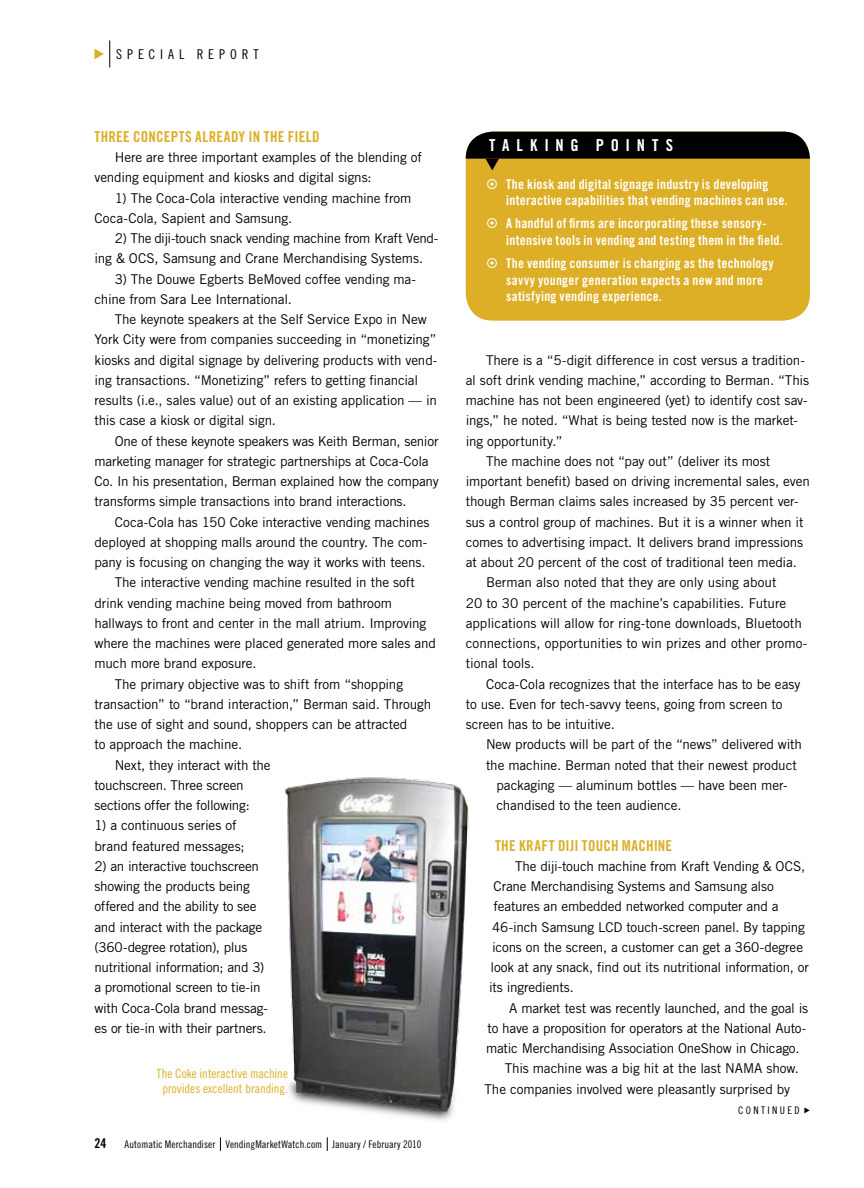
<style>
.page{position:relative;width:864px;height:1188px;background:#fff}
.page>*{position:absolute;margin:0;border:0;box-sizing:border-box;transform-origin:0 0}
.t1{font:16.5px "Trade Gothic LT Std Bd Cn 20";color:#fff}
.t2{font:15px "Trade Gothic LT Std Bd Cn 20";letter-spacing:.03em;color:#dcaf27}
.t3{font:13.5px/20.2px "Trade Gothic LT Std";letter-spacing:-.01em;color:#000}
.t4{font:13.5px/16.5px "Trade Gothic LT Std Bd Cn 20";letter-spacing:.015em;color:#fff}
.t5{font:13.5px "Trade Gothic LT Std Cn 18";letter-spacing:.37em;color:#000}
.t6{font:13.5px "Trade Gothic LT Std Bd Cn 20";color:#000}
.t7{font:12.75px/15px "Trade Gothic LT Std Cn 18";color:#dcaf27;text-align:center}
.t8{font:10.5px "Trade Gothic LT Std Cn 18";letter-spacing:.005em;color:#000}
</style>
<div class="page">
<img style="left:219px;top:777px;width:250px;height:374px">
<div style="left:466px;top:132px;width:344px;height:189px;background:#dcaf27;border-radius:27px"></div>
<svg style="left:466px;top:132px;width:344px;height:38px"></svg>
<svg style="left:94px;top:40px;width:16px;height:28px"></svg>
<svg style="left:220px;top:1137px;width:1px;height:14px"></svg>
<svg style="left:327px;top:1137px;width:1px;height:14px"></svg>
<p class="t5" style="left:116px;top:46px;width:142px">special report</p>
<p class="t2" style="left:94px;top:127px;width:227px">Three concepts already in the field</p>
<p class="t3" style="left:94px;top:147px;width:329px;text-indent:20px">Here are three important examples of the blending of vending equipment and kiosks and digital signs:</p>
<p class="t3" style="left:94px;top:187px;width:318px;text-indent:20px">1) The Coca-Cola interactive vending machine from<br>Coca-Cola, Sapient and Samsung.</p>
<p class="t3" style="left:95px;top:228px;width:345px;text-indent:20px">2) The diji-touch snack vending machine from Kraft Vend&shy;ing &amp; OCS, Samsung and Crane Merchandising Systems.</p>
<p class="t3" style="left:95px;top:268px;width:323px;text-indent:20px">3) The Douwe Egberts BeMoved coffee vending ma&shy;chine from Sara Lee International.</p>
<p class="t3" style="left:95px;top:309px;width:344px;text-indent:20px">The keynote speakers at the Self Service Expo in New York City were from companies succeeding in “monetizing” kiosks and digital signage by delivering products with vend&shy;ing transactions. “Monetizing” refers to getting financial results (i.e., sales value) out of an existing application — in this case a kiosk or digital sign.</p>
<p class="t3" style="left:95px;top:430px;width:346px;text-indent:20px">One of these keynote speakers was Keith Berman, senior marketing manager for strategic partnerships at Coca-Cola Co. In his presentation, Berman explained how the company transforms simple transactions into brand interactions.</p>
<p class="t3" style="left:115px;top:511px;width:316px">Coca-Cola has 150 Coke interactive vending machines</p>
<p class="t3" style="left:95px;top:532px;width:334px">deployed at shopping malls around the country. The com-</p>
<p class="t3" style="left:95px;top:552px;width:333px">pany is focusing on changing the way it works with teens.</p>
<p class="t3" style="left:115px;top:572px;width:302px">The interactive vending machine resulted in the soft</p>
<p class="t3" style="left:95px;top:592px;width:299px">drink vending machine being moved from bathroom</p>
<p class="t3" style="left:95px;top:613px;width:333px">hallways to front and center in the mall atrium. Improving</p>
<p class="t3" style="left:95px;top:633px;width:343px">where the machines were placed generated more sales and</p>
<p class="t3" style="left:95px;top:653px;width:164px">much more brand exposure.</p>
<p class="t3" style="left:115px;top:673px;width:290px">The primary objective was to shift from “shopping</p>
<p class="t3" style="left:95px;top:694px;width:338px">transaction” to “brand interaction,” Berman said. Through</p>
<p class="t3" style="left:95px;top:714px;width:314px">the use of sight and sound, shoppers can be attracted</p>
<p class="t3" style="left:95px;top:734px;width:149px">to approach the machine.</p>
<p class="t3" style="left:115px;top:754px;width:157px">Next, they interact with the</p>
<p class="t3" style="left:95px;top:775px;width:151px">touchscreen. Three screen</p>
<p class="t3" style="left:95px;top:795px;width:157px">sections offer the following:</p>
<p class="t3" style="left:95px;top:815px;width:152px">1) a continuous series of brand featured messages;</p>
<p class="t3" style="left:95px;top:856px;width:175px">2) an interactive touchscreen showing the products being offered and the ability to see and interact with the package (360-degree rotation), plus nutritional information; and 3) a promotional screen to tie-in with Coca-Cola brand messag&shy;es or tie-in with their partners.</p>
<p class="t7" style="left:157px;top:1066px;width:133px">The Coke interactive machine provides excellent branding.</p>
<p class="t6" style="left:94px;top:1134px;width:14px">24</p>
<p class="t8" style="left:125px;top:1138px;width:298px">Automatic Merchandiser VendingMarketWatch.com January / February 2010</p>
<p class="t1" style="left:489px;top:135px;width:185px">ta lki ng poi nt s</p>
<p class="t4" style="left:506px;top:175px;width:283px">The kiosk and digital signage industry is developing interactive capabilities that vending machines can use.</p>
<p class="t4" style="left:506px;top:215px;width:278px">A handful of firms are incorporating these sensory&shy;intensive tools in vending and testing them in the field.</p>
<p class="t4" style="left:506px;top:255px;width:269px">The vending consumer is changing as the technology savvy younger generation expects a new and more satisfying vending experience.</p>
<p class="t3" style="left:486px;top:349px;width:320px">There is a “5-digit difference in cost versus a tradition-</p>
<p class="t3" style="left:466px;top:370px;width:345px">al soft drink vending machine,” according to Berman. “This</p>
<p class="t3" style="left:466px;top:390px;width:344px">machine has not been engineered (yet) to identify cost sav-</p>
<p class="t3" style="left:466px;top:410px;width:334px">ings,” he noted. “What is being tested now is the market-</p>
<p class="t3" style="left:466px;top:430px;width:98px">ing opportunity.”</p>
<p class="t3" style="left:486px;top:451px;width:286px">The machine does not “pay out” (deliver its most</p>
<p class="t3" style="left:466px;top:471px;width:346px">important benefit) based on driving incremental sales, even</p>
<p class="t3" style="left:466px;top:491px;width:334px">though Berman claims sales increased by 35 percent ver-</p>
<p class="t3" style="left:466px;top:511px;width:339px">sus a control group of machines. But it is a winner when it</p>
<p class="t3" style="left:466px;top:532px;width:339px">comes to advertising impact. It delivers brand impressions</p>
<p class="t3" style="left:466px;top:552px;width:333px">at about 20 percent of the cost of traditional teen media.</p>
<p class="t3" style="left:486px;top:572px;width:292px">Berman also noted that they are only using about</p>
<p class="t3" style="left:466px;top:592px;width:322px">20 to 30 percent of the machine’s capabilities. Future</p>
<p class="t3" style="left:466px;top:613px;width:338px">applications will allow for ring-tone downloads, Bluetooth</p>
<p class="t3" style="left:466px;top:633px;width:343px">connections, opportunities to win prizes and other promo-</p>
<p class="t3" style="left:466px;top:653px;width:70px">tional tools.</p>
<p class="t3" style="left:486px;top:673px;width:316px">Coca-Cola recognizes that the interface has to be easy</p>
<p class="t3" style="left:466px;top:694px;width:318px">to use. Even for tech-savvy teens, going from screen to</p>
<p class="t3" style="left:466px;top:714px;width:151px">screen has to be intuitive.</p>
<p class="t3" style="left:486px;top:734px;width:318px">New products will be part of the “news” delivered with</p>
<p class="t3" style="left:486px;top:754px;width:312px">the machine. Berman noted that their newest product</p>
<p class="t3" style="left:497px;top:775px;width:293px">packaging — aluminum bottles — have been mer-</p>
<p class="t3" style="left:497px;top:795px;width:187px">chandised to the teen audience.</p>
<p class="t2" style="left:495px;top:836px;width:179px">The kraft diji touch machine</p>
<p class="t3" style="left:515px;top:856px;width:291px">The diji-touch machine from Kraft Vending &amp; OCS,</p>
<p class="t3" style="left:494px;top:876px;width:282px">Crane Merchandising Systems and Samsung also</p>
<p class="t3" style="left:494px;top:896px;width:286px">features an embedded networked computer and a</p>
<p class="t3" style="left:492px;top:916px;width:314px">46-inch Samsung LCD touch-screen panel. By tapping</p>
<p class="t3" style="left:492px;top:937px;width:313px">icons on the screen, a customer can get a 360-degree</p>
<p class="t3" style="left:491px;top:957px;width:320px">look at any snack, find out its nutritional information, or</p>
<p class="t3" style="left:489px;top:977px;width:87px">its ingredients.</p>
<p class="t3" style="left:509px;top:997px;width:301px">A market test was recently launched, and the goal is</p>
<p class="t3" style="left:488px;top:1018px;width:320px">to have a proposition for operators at the National Auto-</p>
<p class="t3" style="left:486px;top:1038px;width:315px">matic Merchandising Association OneShow in Chicago.</p>
<p class="t3" style="left:505px;top:1058px;width:296px">This machine was a big hit at the last NAMA show.</p>
<p class="t3" style="left:485px;top:1078px;width:307px">The companies involved were pleasantly surprised by</p>
<p class="t8" style="left:738px;top:1104px;width:73px">Cont inued <sup>▶</sup></p>
</div>
